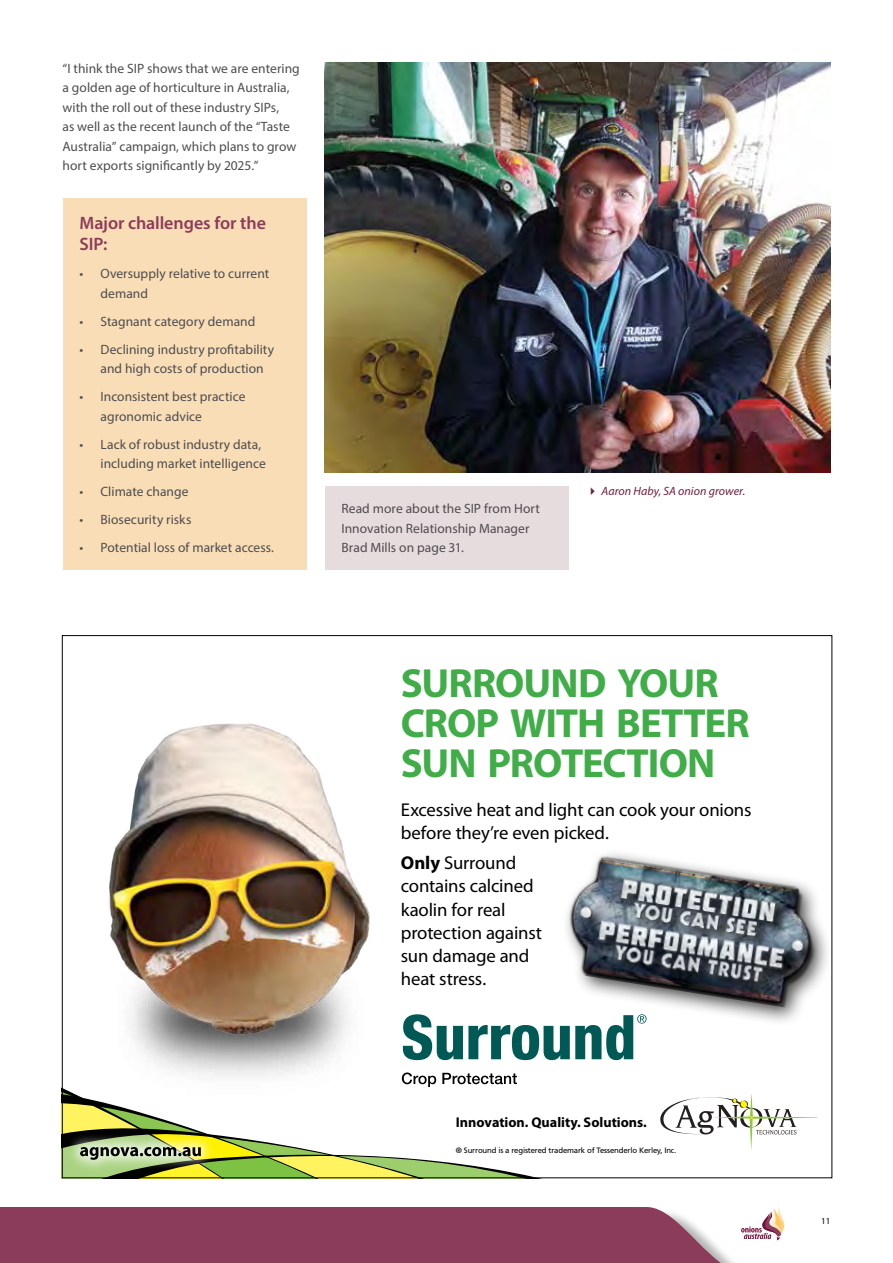
<style>
.page{position:relative;width:893px;height:1263px;background:#fff}
.page>*{position:absolute;margin:0;border:0;box-sizing:border-box;transform-origin:0 0}
.t1{font:700 40.8px/39.8px "Myriad Pro";letter-spacing:-.025em;color:#41ad49}
.t2{font:18.6px/23.2px "Myriad Pro";letter-spacing:-.01em;color:#000}
.t3{font:600 18px/21px "Myriad Pro";letter-spacing:-.005em;color:#8b3c5a}
.t4{font:700 14.1px "Myriad Pro";color:#000}
.t5{font:13.5px/19.5px "Myriad Pro";letter-spacing:.005em;color:#4d4d4f}
.t6{font:italic 12px "Myriad Pro";letter-spacing:.005em;color:#6d1e3f}
.t7{font:9px "Myriad Pro";color:#000}
.t8{font:7.8px "Frutiger";letter-spacing:-.02em;color:#000}
.s1{font-weight:700}
</style>
<div class="page">
<div style="left:63px;top:198px;width:243px;height:371px;background:#f9ddb6"></div>
<img style="left:324px;top:63px;width:506px;height:409px">
<div style="left:324px;top:486px;width:244px;height:83px;background:#e6dbdd"></div>
<div style="left:0;top:1207px;width:634px;height:56px;background:#8b3c5a"></div>
<svg style="left:634px;top:1206px;width:150px;height:57px"></svg>
<img style="left:109px;top:723px;width:261px;height:291px">
<svg style="left:660px;top:1093px;width:157px;height:58px"></svg>
<div style="left:561px;top:848px;width:271px;height:179px;background:#000;opacity:.75"></div>
<img style="left:561px;top:848px;width:264px;height:163px">
<div style="left:578px;top:876px;width:240px;height:121px;background:#000;opacity:.75"></div>
<img style="left:567px;top:854px;width:245px;height:150px">
<svg style="left:61px;top:1014px;width:586px;height:165px"></svg>
<p class="t5" style="left:63px;top:58px;width:239px">“I think the SIP shows that we are entering a golden age of horticulture in Australia, with the roll out of these industry SIPs,<br>as well as the recent launch of the “Taste Australia” campaign, which plans to grow hort exports significantly by 2025.”</p>
<h3 class="t3" style="left:80px;top:212px;width:188px">Major challenges for the<br>SIP:</h3>
<p class="t5" style="left:101px;top:264px;width:170px;text-indent:-21px">• Oversupply relative to current demand</p>
<p class="t5" style="left:80px;top:311px;width:177px">• Stagnant category demand</p>
<p class="t5" style="left:101px;top:339px;width:175px;text-indent:-21px">• Declining industry profitability and high costs of production</p>
<p class="t5" style="left:101px;top:387px;width:146px;text-indent:-21px">• Inconsistent best practice agronomic advice</p>
<p class="t5" style="left:101px;top:434px;width:167px;text-indent:-21px">• Lack of robust industry data, including market intelligence</p>
<p class="t5" style="left:80px;top:482px;width:111px">• Climate change</p>
<p class="t5" style="left:80px;top:510px;width:113px">• Biosecurity risks</p>
<p class="t5" style="left:80px;top:538px;width:196px">• Potential loss of market access.</p>
<p class="t5" style="left:341px;top:499px;width:200px">Read more about the SIP from Hort<br>Innovation Relationship Manager<br>Brad Mills on page 31.</p>
<p class="t6" style="left:601px;top:484px;width:145px">Aaron Haby, SA onion grower.</p>
<h1 class="t1" style="left:401px;top:662px;width:350px">SURROUND YOUR<br>CROP WITH BETTER<br>SUN PROTECTION</h1>
<h2 class="t2" style="left:401px;top:798px;width:352px">Excessive heat and light can cook your onions before they’re even picked.</h2>
<h2 class="t2" style="left:401px;top:851px;width:143px"><span class="s1">Only</span> Surround contains calcined kaolin for real protection against sun damage and heat stress.</h2>
<p class="t4" style="left:456px;top:1113px;width:192px">Innovation. Quality. Solutions.</p>
<p class="t8" style="left:456px;top:1145px;width:222px">® Surround is a registered trademark of Tessenderlo Kerley, Inc.</p>
<p class="t7" style="left:821px;top:1216px;width:11px">11</p>
</div>
